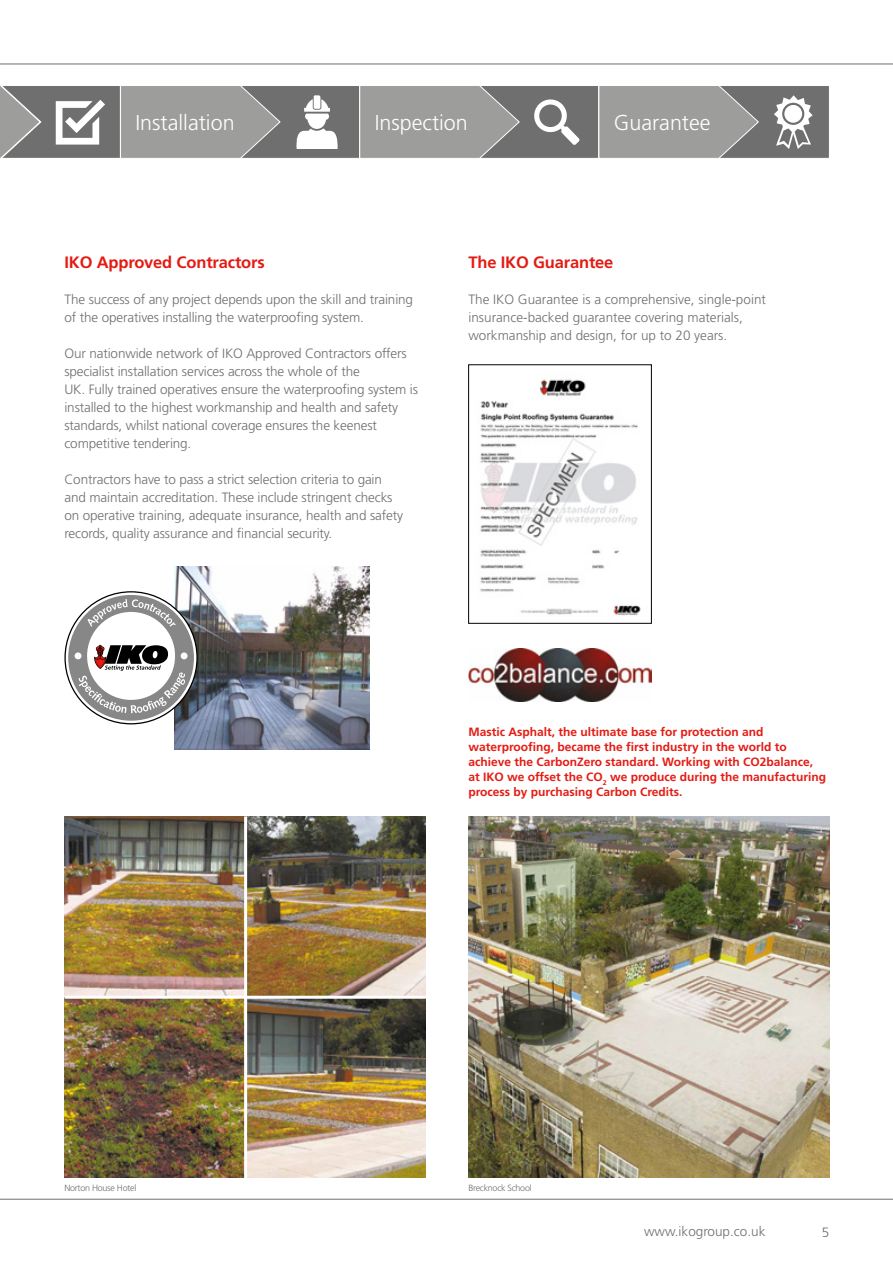
<style>
.page{position:relative;width:893px;height:1263px;background:#fff}
.page>*{position:absolute;margin:0;border:0;box-sizing:border-box;transform-origin:0 0}
.t1{font:300 21.45px "Frutiger";color:#fff}
.t2{font:700 16.5px "Frutiger";letter-spacing:-.01em;color:#e41b13}
.t3{font:300 13.5px/18px "Frutiger";letter-spacing:-.01em;color:#706f6f}
.t4{font:700 12px/15px "Frutiger";color:#e41b13}
.t5{font:300 9px "Frutiger";letter-spacing:-.03em;color:#706f6f}
</style>
<div class="page">
<hr style="left:0;top:64px;width:893px;height:1px;background:#706f6f">
<hr style="left:0;top:1199px;width:893px;height:1px;background:#706f6f">
<div style="left:1px;top:86px;width:119px;height:72px;background:#706f6f"></div>
<div style="left:0;top:85px;width:121px;height:74px;border:1px solid #fff"></div>
<div style="left:120px;top:85px;width:240px;height:74px;background:#706f6f;border:1px solid #fff"></div>
<div style="left:359px;top:85px;width:240px;height:74px;background:#706f6f;border:1px solid #fff"></div>
<div style="left:598px;top:85px;width:232px;height:74px;background:#706f6f;border:1px solid #fff"></div>
<svg style="left:120px;top:85px;width:161px;height:74px;background:#9b9b9a"></svg>
<svg style="left:359px;top:85px;width:161px;height:74px;background:#9b9b9a"></svg>
<svg style="left:598px;top:85px;width:162px;height:74px;background:#9c9c9b"></svg>
<img style="left:64px;top:816px;width:180px;height:180px">
<img style="left:468px;top:816px;width:362px;height:362px">
<img style="left:247px;top:816px;width:179px;height:180px">
<img style="left:64px;top:999px;width:180px;height:179px">
<img style="left:247px;top:999px;width:179px;height:179px">
<img style="left:480px;top:379px;width:161px;height:237px">
<div style="left:468px;top:365px;width:184px;height:258px;border:1px solid #000"></div>
<img style="left:468px;top:649px;width:184px;height:53px">
<img style="left:174px;top:566px;width:195px;height:183px">
<svg style="left:65px;top:592px;width:132px;height:132px"></svg>
<div style="left:68px;top:595px;width:126px;height:126px;background:#878787;border-radius:50%"></div>
<div style="left:87px;top:612px;width:88px;height:88px;background:#fff;border-radius:50%"></div>
<div style="left:75px;top:652px;width:6px;height:7px;background:#fff;border-radius:50%"></div>
<div style="left:181px;top:652px;width:7px;height:7px;background:#fff;border-radius:50%"></div>
<svg style="left:88px;top:599px;width:88px;height:28px"></svg>
<svg style="left:79px;top:645px;width:106px;height:68px"></svg>
<svg style="left:56px;top:100px;width:49px;height:45px"></svg>
<svg style="left:296px;top:95px;width:42px;height:54px"></svg>
<svg style="left:534px;top:99px;width:46px;height:46px"></svg>
<svg style="left:774px;top:95px;width:39px;height:54px"></svg>
<svg style="left:0;top:85px;width:42px;height:74px"></svg>
<h1 class="t1" style="left:136px;top:111px;width:101px">Installation</h1>
<h1 class="t1" style="left:375px;top:111px;width:95px">Inspection</h1>
<h1 class="t1" style="left:614px;top:111px;width:98px">Guarantee</h1>
<p class="t2" style="left:64px;top:253px;width:202px">IKO Approved Contractors</p>
<p class="t3" style="left:64px;top:290px;width:350px">The success of any project depends upon the skill and training of the operatives installing the waterproofing system.</p>
<p class="t3" style="left:64px;top:344px;width:355px">Our nationwide network of IKO Approved Contractors offers specialist installation services across the whole of the<br>UK. Fully trained operatives ensure the waterproofing system is installed to the highest workmanship and health and safety standards, whilst national coverage ensures the keenest competitive tendering.</p>
<p class="t3" style="left:64px;top:470px;width:340px">Contractors have to pass a strict selection criteria to gain and maintain accreditation. These include stringent checks on operative training, adequate insurance, health and safety records, quality assurance and financial security.</p>
<p class="t2" style="left:468px;top:253px;width:147px">The IKO Guarantee</p>
<p class="t3" style="left:468px;top:290px;width:299px">The IKO Guarantee is a comprehensive, single-point insurance-backed guarantee covering materials, workmanship and design, for up to 20 years.</p>
<p class="t4" style="left:468px;top:724px;width:359px">Mastic Asphalt, the ultimate base for protection and waterproofing, became the first industry in the world to achieve the CarbonZero standard. Working with CO2balance, at IKO we offset the CO<sub>2</sub> we produce during the manufacturing process by purchasing Carbon Credits.</p>
<p class="t5" style="left:64px;top:1183px;width:73px">Norton House Hotel</p>
<p class="t5" style="left:468px;top:1183px;width:65px">Brecknock School</p>
<p class="t3" style="left:644px;top:1223px;width:123px">www.ikogroup.co.uk</p>
<p class="t3" style="left:822px;top:1223px;width:9px">5</p>
</div>
